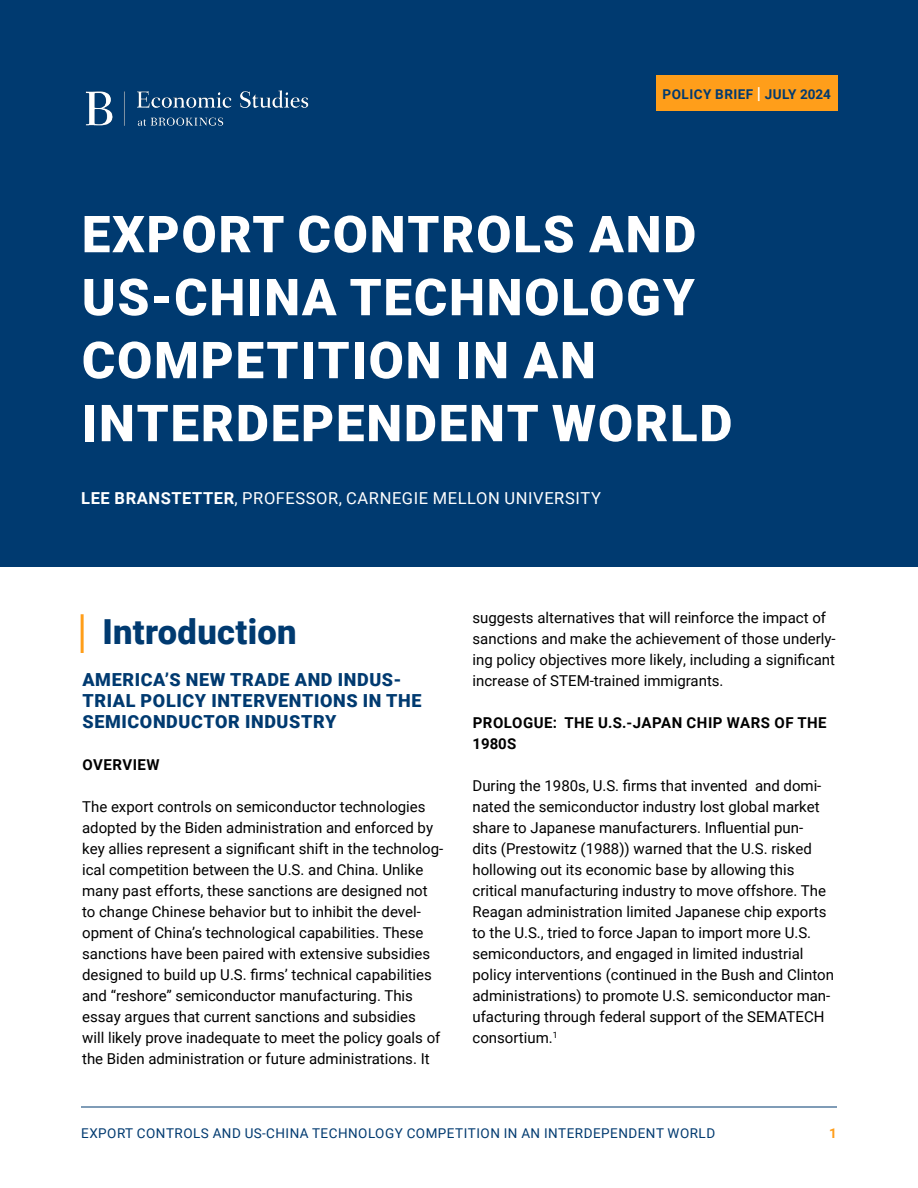
<style>
.page{position:relative;width:918px;height:1188px;background:#fff}
.page>*{position:absolute;margin:0;border:0;box-sizing:border-box;transform-origin:0 0}
.t1{font:900 51px/63px "Roboto";letter-spacing:.035em;color:#fff}
.t2{font:900 34.5px "Roboto";letter-spacing:.01em;color:#003a70}
.t3{font:900 18px/21px "Roboto";letter-spacing:.035em;color:#003a70}
.t4{font:16.5px "Roboto";letter-spacing:.035em;color:#fff}
.t5{font:15px/21px "Roboto";color:#000}
.t6{font:700 15px/21px "Roboto";letter-spacing:.035em;color:#000}
.t7{font:13.5px "Roboto";letter-spacing:.035em;color:#003a70}
.t8{font:700 13.5px "Roboto";letter-spacing:.035em;color:#003a70}
.t9{font:700 13.5px "Roboto";color:#ff9e1a}
.s1{font-size:16.5px;color:#fff}
.s2{font-weight:700}
</style>
<div class="page">
<hr style="left:81px;top:1107px;width:756px;height:1px;background:#003a70">
<div style="left:0;top:0;width:918px;height:567px;background:#003a70"></div>
<hr style="left:81px;top:614px;width:3px;height:39px;background:#ff9e1a">
<div style="left:656px;top:75px;width:182px;height:35px;background:#ff9e1a"></div>
<img style="left:85px;top:90px;width:224px;height:36px">
<p class="t8" style="left:663px;top:85px;width:170px">POLICY BRIEF <span class="s1">|</span> JULY 2024</p>
<h1 class="t1" style="left:82px;top:201px;width:652px">EXPORT CONTROLS AND<br>US-CHINA TECHNOLOGY<br>COMPETITION IN AN<br>INTERDEPENDENT WORLD</h1>
<p class="t4" style="left:81px;top:487px;width:521px"><span class="s2">LEE BRANSTETTER</span>, PROFESSOR, CARNEGIE MELLON UNIVERSITY</p>
<h2 class="t2" style="left:102px;top:607px;width:196px">Introduction</h2>
<p class="t3" style="left:82px;top:668px;width:340px">AMERICA’S NEW TRADE AND INDUS-<br>TRIAL POLICY INTERVENTIONS IN THE<br>SEMICONDUCTOR INDUSTRY</p>
<p class="t6" style="left:82px;top:753px;width:79px">OVERVIEW</p>
<p class="t5" style="left:82px;top:795px;width:363px">The export controls on semiconductor technologies adopted by the Biden administration and enforced by key allies represent a significant shift in the technolog&shy;ical competition between the U.S. and China. Unlike many past efforts, these sanctions are designed not to change Chinese behavior but to inhibit the devel&shy;opment of China’s technological capabilities. These sanctions have been paired with extensive subsidies designed to build up U.S. firms’ technical capabilities and “reshore” semiconductor manufacturing. This essay argues that current sanctions and subsidies<br>will likely prove inadequate to meet the policy goals of the Biden administration or future administrations. It</p>
<p class="t5" style="left:472px;top:607px;width:365px">suggests alternatives that will reinforce the impact of sanctions and make the achievement of those underly&shy;ing policy objectives more likely, including a significant increase of STEM-trained immigrants.</p>
<p class="t6" style="left:472px;top:712px;width:356px">PROLOGUE: THE U.S.-JAPAN CHIP WARS OF THE<br>1980S</p>
<p class="t5" style="left:472px;top:775px;width:363px">During the 1980s, U.S. firms that invented and domi&shy;nated the semiconductor industry lost global market share to Japanese manufacturers. Influential pun-<br>dits (Prestowitz (1988)) warned that the U.S. risked hollowing out its economic base by allowing this critical manufacturing industry to move offshore. The Reagan administration limited Japanese chip exports to the U.S., tried to force Japan to import more U.S. semiconductors, and engaged in limited industrial policy interventions (continued in the Bush and Clinton administrations) to promote U.S. semiconductor man&shy;ufacturing through federal support of the SEMATECH consortium.<sup>1</sup></p>
<p class="t7" style="left:81px;top:1124px;width:636px">EXPORT CONTROLS AND US-CHINA TECHNOLOGY COMPETITION IN AN INTERDEPENDENT WORLD</p>
<p class="t9" style="left:829px;top:1124px;width:9px">1</p>
</div>
